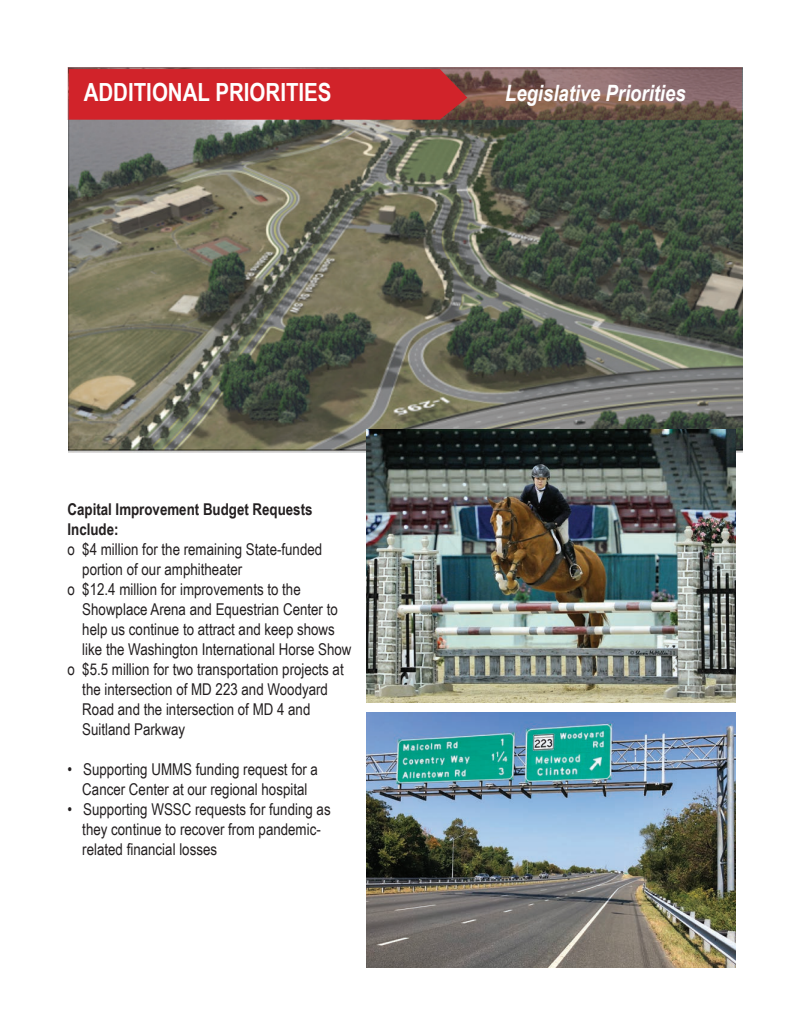
<style>
.page{position:relative;width:810px;height:1035px;background:#fff}
.page>*{position:absolute;margin:0;border:0;box-sizing:border-box;transform-origin:0 0}
.t1{font:700 25px "Arial Narrow";color:#fff}
.t2{font:italic 700 22.5px "Arial Narrow";color:#fff}
.t3{font:16.25px/20px "Arial Narrow";color:#231f20;text-align:center}
.t4{font:700 16.25px/20px "Arial Narrow";color:#231f20}
</style>
<div class="page">
<img style="left:69px;top:120px;width:673px;height:333px">
<svg style="left:67px;top:68px;width:675px;height:52px;background:#7f615b"></svg>
<div style="left:69px;top:69px;width:398px;height:51px;background:#d1232a"></div>
<img style="left:367px;top:429px;width:369px;height:274px">
<img style="left:367px;top:712px;width:369px;height:256px">
<h1 class="t1" style="left:84px;top:74px;width:249px">ADDITIONAL PRIORITIES</h1>
<h2 class="t2" style="left:505px;top:76px;width:182px">Legislative Priorities</h2>
<p class="t4" style="left:68px;top:498px;width:247px">Capital Improvement Budget Requests<br>Include:</p>
<p class="t3" style="left:68px;top:539px;width:256px">o $4 million for the remaining State-funded</p>
<p class="t3" style="left:82px;top:559px;width:161px">portion of our amphitheater</p>
<p class="t3" style="left:68px;top:579px;width:235px">o $12.4 million for improvements to the</p>
<p class="t3" style="left:82px;top:599px;width:257px">Showplace Arena and Equestrian Center to</p>
<p class="t3" style="left:82px;top:619px;width:254px">help us continue to attract and keep shows</p>
<p class="t3" style="left:82px;top:639px;width:271px">like the Washington International Horse Show</p>
<p class="t3" style="left:68px;top:659px;width:278px">o $5.5 million for two transportation projects at</p>
<p class="t3" style="left:82px;top:679px;width:247px">the intersection of MD 223 and Woodyard</p>
<p class="t3" style="left:82px;top:699px;width:230px">Road and the intersection of MD 4 and</p>
<p class="t3" style="left:82px;top:719px;width:104px">Suitland Parkway</p>
<p class="t3" style="left:68px;top:759px;width:252px">• Supporting UMMS funding request for a<br>Cancer Center at our regional hospital</p>
<p class="t3" style="left:82px;top:799px;width:250px;text-align:left;text-indent:-15px">• Supporting WSSC requests for funding as they continue to recover from pandemic&shy;related financial losses</p>
</div>
